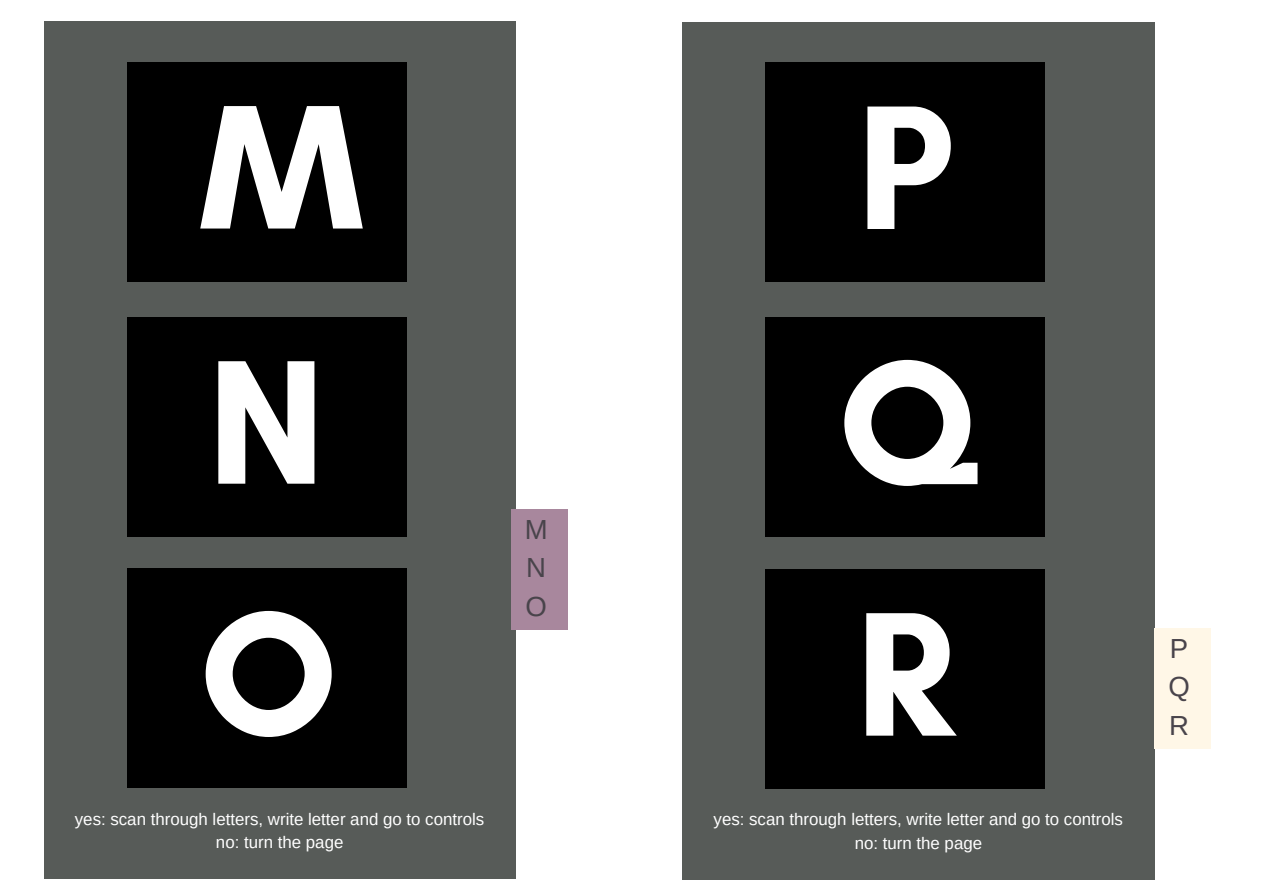
<style>
.page{position:relative;width:1263px;height:894px;background:#fff}
.page>*{position:absolute;margin:0;border:0;box-sizing:border-box;transform-origin:0 0}
.t1{font:700 180px/251.2px "Glacial Indifference";color:#fff}
.t2{font:27.6px/38.2px "Arimo";color:#49444b;text-align:justify}
.t3{font:16.8px/23.5px "Arimo";color:#fff;text-align:center}
</style>
<div class="page">
<div style="left:44px;top:22px;width:471px;height:857px;background:#575b58"></div>
<div style="left:127px;top:62px;width:279px;height:219px;background:#000"></div>
<div style="left:511px;top:509px;width:56px;height:120px;background:#a8879d"></div>
<div style="left:127px;top:317px;width:279px;height:219px;background:#000"></div>
<div style="left:127px;top:568px;width:279px;height:219px;background:#000"></div>
<div style="left:683px;top:22px;width:471px;height:857px;background:#575b58"></div>
<div style="left:765px;top:62px;width:280px;height:219px;background:#000"></div>
<div style="left:1154px;top:628px;width:56px;height:120px;background:#fff7e7"></div>
<div style="left:765px;top:317px;width:280px;height:219px;background:#000"></div>
<div style="left:765px;top:568px;width:280px;height:220px;background:#000"></div>
<h1 class="t1" style="left:199px;top:40px;width:166px">M</h1>
<h1 class="t1" style="left:199px;top:295px;width:140px">N<br>O</h1>
<p class="t3" style="left:75px;top:806px;width:411px">yes: scan through letters, write letter and go to controls no: turn the page</p>
<h2 class="t2" style="left:525px;top:510px;width:24px">M N O</h2>
<h1 class="t1" style="left:857px;top:40px;width:98px">P</h1>
<h1 class="t1" style="left:838px;top:295px;width:141px">Q<br>R</h1>
<p class="t3" style="left:713px;top:807px;width:411px">yes: scan through letters, write letter and go to controls no: turn the page</p>
<h2 class="t2" style="left:1168px;top:629px;width:23px">P Q R</h2>
</div>
